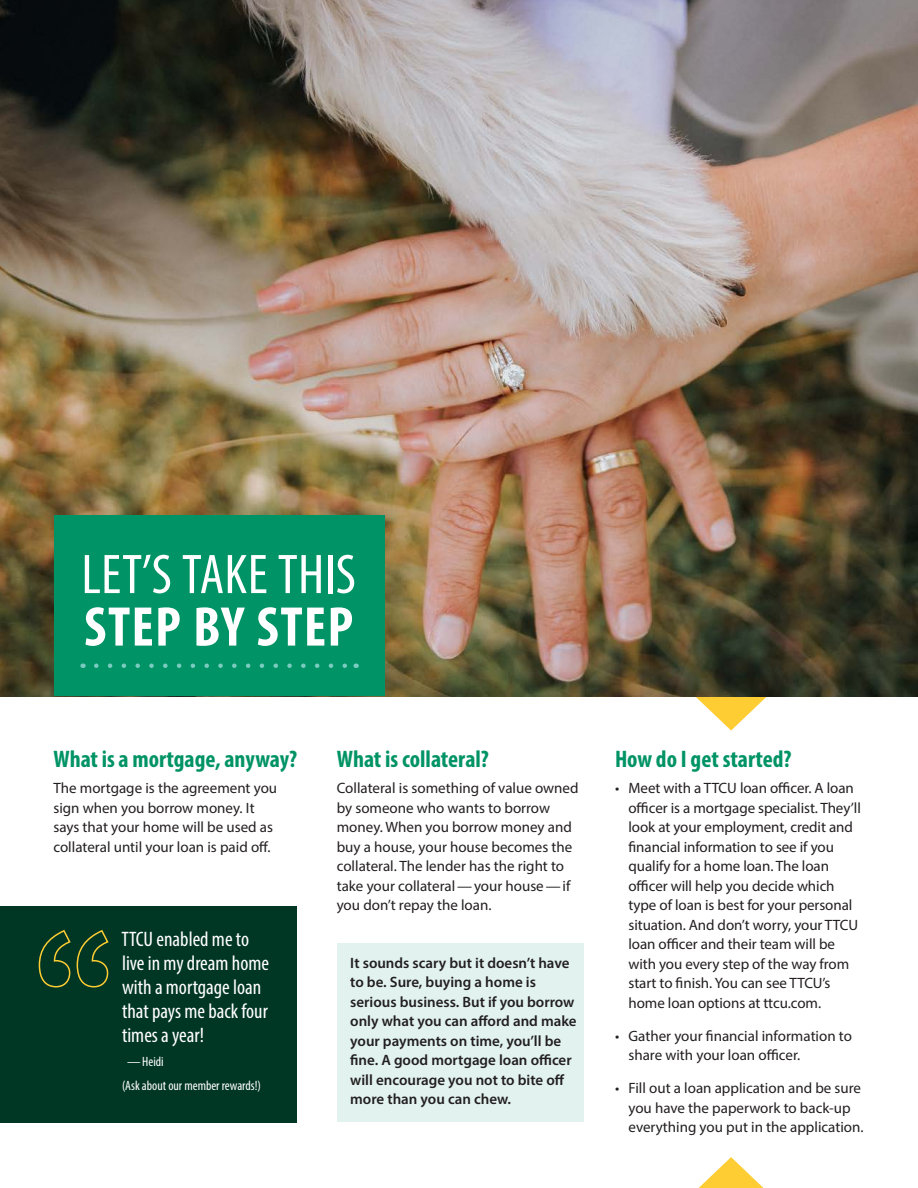
<style>
.page{position:relative;width:918px;height:1188px;background:#fff}
.page>*{position:absolute;margin:0;border:0;box-sizing:border-box;transform-origin:0 0}
.t1{font:condensed 56.4px/52.5px "Myriad Pro";letter-spacing:.005em;color:#fff}
.Subheader_L2{font:700 condensed 24px "Myriad Pro";color:#009365}
.call_out_quote{font:condensed 21px/24px "Myriad Pro";color:#fff}
.Body{font:15px/19.5px "Myriad Pro";letter-spacing:-.005em;color:#231f20}
.t2{font:600 15px/19.5px "Myriad Pro";color:#231f20}
.call_out_quote-2{font:condensed 13.5px/24px "Myriad Pro";color:#fff}
.s1{font-weight:700}
</style>
<div class="page">
<svg style="left:685px;top:696px;width:92px;height:35px"></svg>
<div style="left:0;top:906px;width:297px;height:216px;background:#003624"></div>
<svg style="left:38px;top:930px;width:71px;height:58px"></svg>
<img style="left:0;top:0;width:918px;height:696px">
<div style="left:54px;top:516px;width:330px;height:180px;background:#009365"></div>
<svg style="left:96px;top:664px;width:251px;height:4px"></svg>
<div style="left:337px;top:943px;width:246px;height:179px;background:#e2f3ef"></div>
<svg style="left:699px;top:1157px;width:65px;height:31px"></svg>
<p class="t1" style="left:81px;top:548px;width:276px">LET’S TAKE THIS<br><span class="s1">STEP BY STEP</span></p>
<p class="Subheader_L2" style="left:53px;top:744px;width:245px">What is a mortgage, anyway?</p>
<p class="Body" style="left:53px;top:778px;width:225px">The mortgage is the agreement you sign when you borrow money. It says that your home will be used as collateral until your loan is paid off.</p>
<p class="call_out_quote" style="left:121px;top:926px;width:149px">TTCU enabled me to live in my dream home with a mortgage loan that pays me back four times a year!</p>
<p class="call_out_quote-2" style="left:122px;top:1049px;width:140px;text-indent:5px">—Heidi<br>(Ask about our member rewards!)</p>
<p class="Subheader_L2" style="left:337px;top:744px;width:154px">What is collateral?</p>
<p class="Body" style="left:337px;top:778px;width:243px">Collateral is something of value owned by someone who wants to borrow money. When you borrow money and buy a house, your house becomes the collateral. The lender has the right to take your collateral—your house—if you don’t repay the loan.</p>
<p class="t2" style="left:350px;top:953px;width:228px">It sounds scary but it doesn’t have to be. Sure, buying a home is serious business. But if you borrow only what you can afford and make your payments on time, you’ll be fine. A good mortgage loan officer will encourage you not to bite off more than you can chew.</p>
<p class="Subheader_L2" style="left:615px;top:744px;width:178px">How do I get started?</p>
<p class="Body" style="left:628px;top:778px;width:234px;text-indent:-14px">• Meet with a TTCU loan officer. A loan officer is a mortgage specialist. They’ll look at your employment, credit and financial information to see if you qualify for a home loan. The loan officer will help you decide which type of loan is best for your personal situation. And don’t worry, your TTCU loan officer and their team will be with you every step of the way from start to finish. You can see TTCU’s home loan options at ttcu.com.</p>
<p class="Body" style="left:628px;top:1026px;width:225px;text-indent:-14px">• Gather your financial information to share with your loan officer.</p>
<p class="Body" style="left:628px;top:1078px;width:237px;text-indent:-14px">• Fill out a loan application and be sure you have the paperwork to back-up everything you put in the application.</p>
</div>
